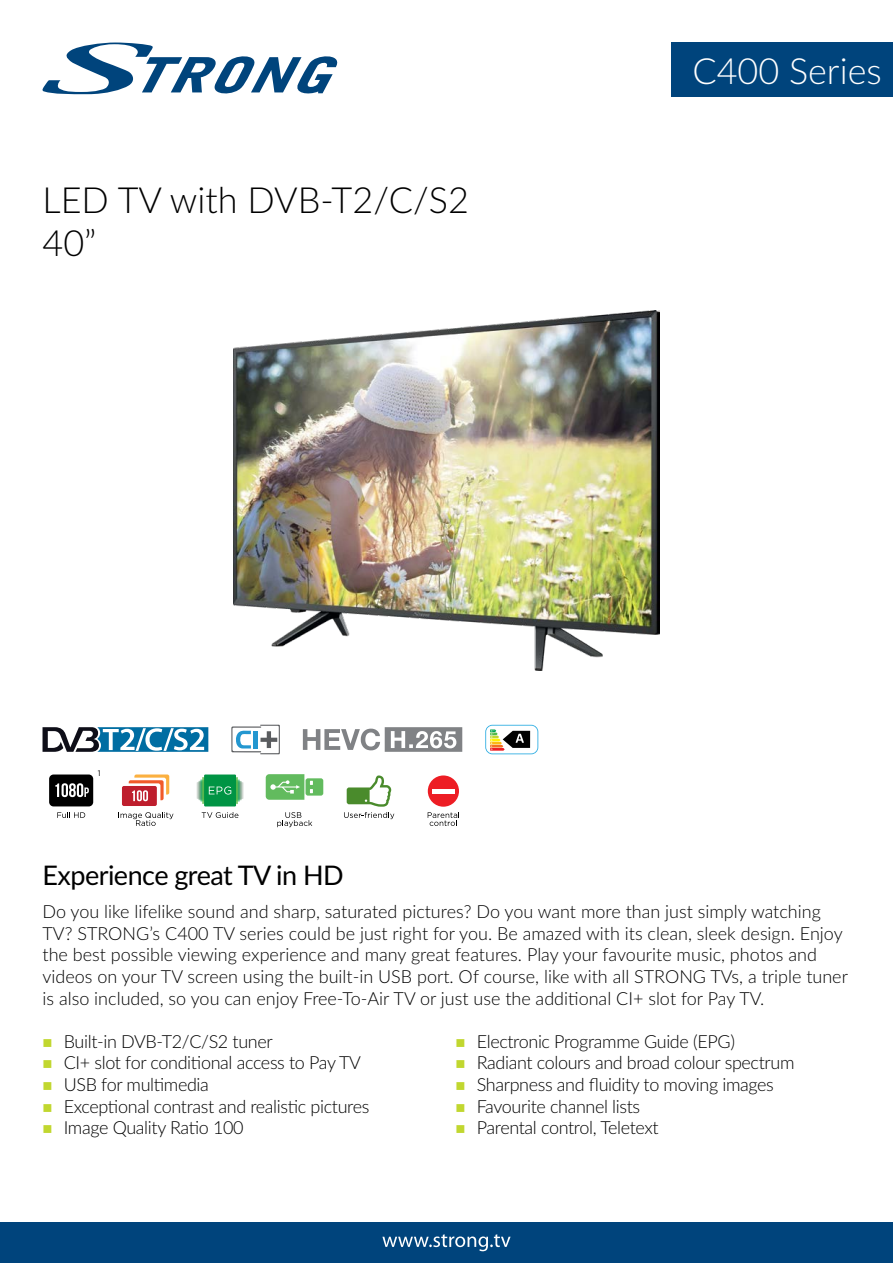
<style>
.page{position:relative;width:893px;height:1263px;background:#fff}
.page>*{position:absolute;margin:0;border:0;box-sizing:border-box;transform-origin:0 0}
.t1{font:300 36px/43.2px "Lato";color:#000}
.t2{font:300 36px "Lato";color:#fff}
.t3{font:27px "Lato";letter-spacing:-.02em;color:#000}
.t4{font:300 18px/21.6px "Lato";letter-spacing:-.005em;color:#000}
.t5{font:8.1px "Gotham";color:#000}
</style>
<div class="page">
<svg style="left:42px;top:43px;width:296px;height:52px"></svg>
<div style="left:671px;top:43px;width:222px;height:54px;background:#00447c"></div>
<div style="left:0;top:1222px;width:893px;height:41px;background:#00447c"></div>
<svg style="left:382px;top:1234px;width:129px;height:17px"></svg>
<img style="left:234px;top:310px;width:425px;height:361px">
<svg style="left:118px;top:812px;width:55px;height:14px"></svg>
<div style="left:122px;top:786px;width:35px;height:20px;background:#be1e2d;border-radius:2px"></div>
<svg style="left:129px;top:774px;width:40px;height:27px"></svg>
<svg style="left:57px;top:812px;width:28px;height:6px"></svg>
<div style="left:49px;top:774px;width:44px;height:32px;background:#000;border-radius:4px"></div>
<svg style="left:55px;top:783px;width:34px;height:14px"></svg>
<svg style="left:202px;top:812px;width:36px;height:6px"></svg>
<div style="left:197px;top:782px;width:16px;height:17px;background:#afc3b5"></div>
<div style="left:227px;top:782px;width:16px;height:17px;background:#cfd6d0"></div>
<div style="left:204px;top:774px;width:32px;height:32px;background:#009444"></div>
<svg style="left:199px;top:777px;width:43px;height:27px"></svg>
<svg style="left:277px;top:812px;width:35px;height:15px"></svg>
<svg style="left:266px;top:774px;width:57px;height:26px"></svg>
<svg style="left:344px;top:775px;width:50px;height:44px"></svg>
<svg style="left:428px;top:812px;width:31px;height:14px"></svg>
<div style="left:428px;top:775px;width:31px;height:32px;background:#ed1d24;border-radius:50%"></div>
<hr style="left:432px;top:789px;width:23px;height:4px;background:#fff">
<svg style="left:43px;top:727px;width:165px;height:25px"></svg>
<svg style="left:231px;top:725px;width:49px;height:29px"></svg>
<svg style="left:303px;top:727px;width:159px;height:25px"></svg>
<svg style="left:485px;top:725px;width:53px;height:29px"></svg>
<h1 class="t1" style="left:43px;top:177px;width:428px">LED TV with DVB-T2/C/S2<br>40”</h1>
<p class="t5" style="left:98px;top:768px;width:4px">1</p>
<h1 class="t2" style="left:692px;top:46px;width:191px">C400 Series</h1>
<h2 class="t3" style="left:43px;top:856px;width:303px">Experience great TV in HD</h2>
<p class="t4" style="left:43px;top:900px;width:807px">Do you like lifelike sound and sharp, saturated pictures? Do you want more than just simply watching TV? STRONG’s C400 TV series could be just right for you. Be amazed with its clean, sleek design. Enjoy the best possible viewing experience and many great features. Play your favourite music, photos and videos on your TV screen using the built-in USB port. Of course, like with all STRONG TVs, a triple tuner is also included, so you can enjoy Free-To-Air TV or just use the additional CI+ slot for Pay TV.</p>
<p class="t4" style="left:64px;top:1030px;width:307px">Built-in DVB-T2/C/S2 tuner<br>CI+ slot for conditional access to Pay TV<br>USB for multimedia<br>Exceptional contrast and realistic pictures<br>Image Quality Ratio 100</p>
<p class="t4" style="left:477px;top:1030px;width:319px">Electronic Programme Guide (EPG)<br>Radiant colours and broad colour spectrum Sharpness and fluidity to moving images Favourite channel lists<br>Parental control, Teletext</p>
</div>
